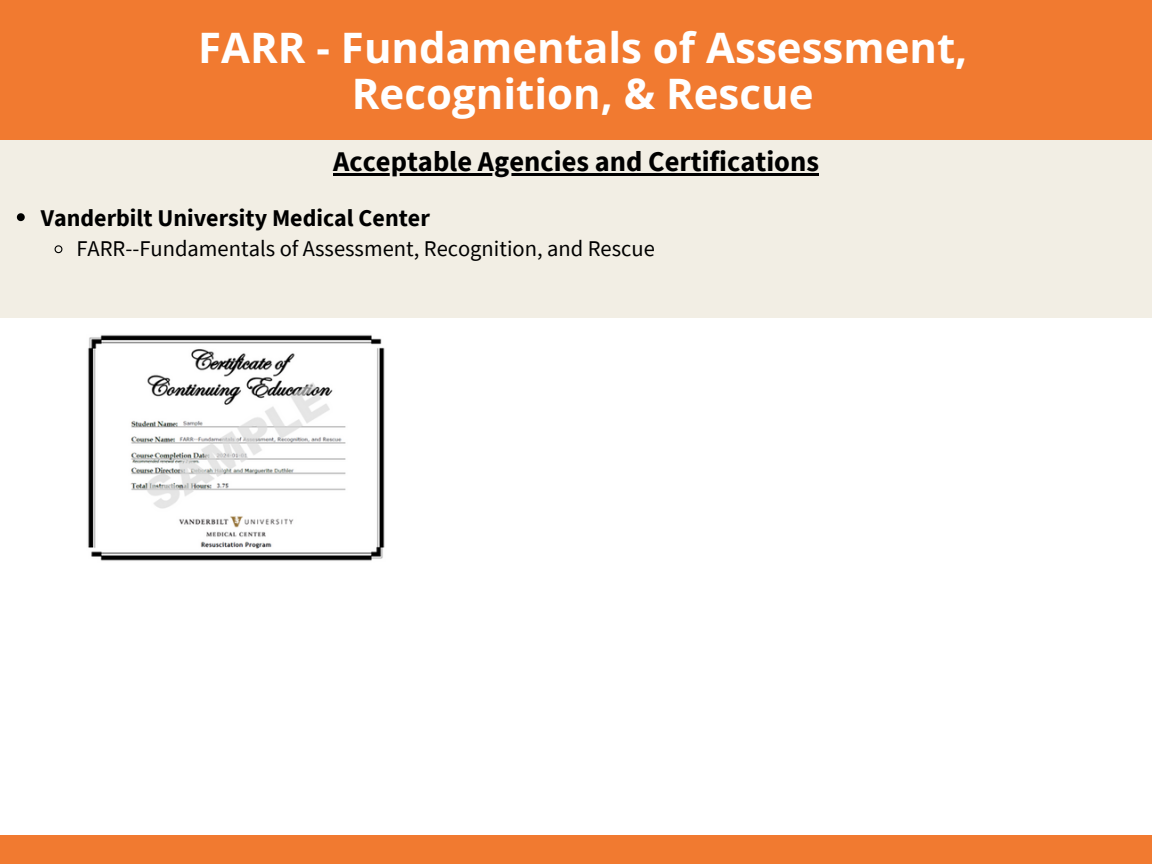
<style>
.page{position:relative;width:1152px;height:864px;background:#fff}
.page>*{position:absolute;margin:0;border:0;box-sizing:border-box;transform-origin:0 0}
.t1{font:700 42px/46.2px "Open Sans";color:#fff;text-align:center}
.t2{font:700 28.5px "Source Sans Pro";color:#000}
.t3{font:700 24px "Source Sans Pro";color:#000}
.t4{font:22.5px "Source Sans Pro";color:#000}
</style>
<div class="page">
<div style="left:0;top:0;width:1152px;height:140px;background:#f17a30"></div>
<div style="left:0;top:836px;width:1152px;height:28px;background:#f17a30"></div>
<div style="left:0;top:140px;width:1152px;height:178px;background:#f2eee4"></div>
<img style="left:88px;top:335px;width:297px;height:226px">
<hr style="left:333px;top:173px;width:486px;height:2px;background:#000">
<svg style="left:17px;top:213px;width:8px;height:8px"></svg>
<svg style="left:54px;top:245px;width:9px;height:9px"></svg>
<h2 class="t1" style="left:198px;top:24px;width:771px">FARR - Fundamentals of Assessment,<br>Recognition, &amp; Rescue</h2>
<p class="t2" style="left:333px;top:143px;width:487px">Acceptable Agencies and Certifications</p>
<p class="t3" style="left:41px;top:202px;width:391px">Vanderbilt University Medical Center</p>
<p class="t4" style="left:76px;top:234px;width:580px">FARR--Fundamentals of Assessment, Recognition, and Rescue</p>
</div>
